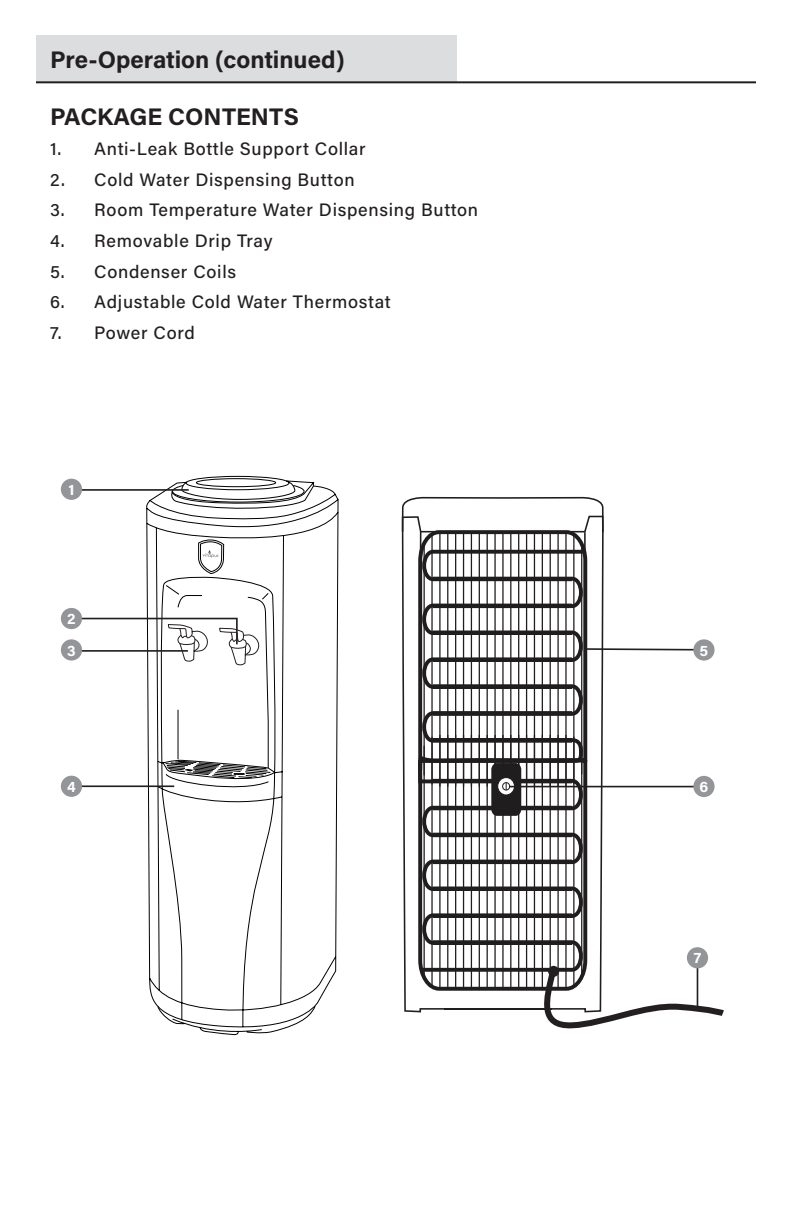
<style>
.page{position:relative;width:792px;height:1224px;background:#fff}
.page>*{position:absolute;margin:0;border:0;box-sizing:border-box;transform-origin:0 0}
.t1{font:700 24px "Acumin Pro";color:#231f20}
.t2{font:500 18px "Acumin Pro";letter-spacing:.04em;color:#231f20}
.t3{font:700 15.4px "Acumin Pro";color:#fff}
</style>
<div class="page">
<svg style="left:403px;top:776px;width:321px;height:253px"></svg>
<div style="left:36px;top:35px;width:420px;height:47px;background:#dcdddf"></div>
<hr style="left:36px;top:81px;width:720px;height:2px;background:#231f20">
<svg style="left:185px;top:476px;width:125px;height:6px"></svg>
<svg style="left:148px;top:482px;width:190px;height:524px"></svg>
<svg style="left:157px;top:788px;width:159px;height:247px"></svg>
<svg style="left:62px;top:488px;width:643px;height:300px"></svg>
<div style="left:61px;top:639px;width:21px;height:22px;background:#939598;border-radius:50%"></div>
<div style="left:61px;top:479px;width:21px;height:21px;background:#939598;border-radius:50%"></div>
<div style="left:61px;top:776px;width:21px;height:21px;background:#939598;border-radius:50%"></div>
<div style="left:693px;top:776px;width:22px;height:21px;background:#939598;border-radius:50%"></div>
<div style="left:693px;top:639px;width:22px;height:22px;background:#939598;border-radius:50%"></div>
<svg style="left:69px;top:535px;width:200px;height:240px"></svg>
<div style="left:61px;top:608px;width:21px;height:21px;background:#939598;border-radius:50%"></div>
<hr style="left:697px;top:958px;width:1px;height:53px;background:#231f20">
<div style="left:687px;top:947px;width:21px;height:21px;background:#939598;border-radius:50%"></div>
<p class="t1" style="left:50px;top:42px;width:296px">Pre-Operation (continued)</p>
<p class="t1" style="left:50px;top:99px;width:250px">PACKAGE CONTENTS</p>
<p class="t2" style="left:50px;top:136px;width:317px">1. Anti-Leak Bottle Support Collar</p>
<p class="t2" style="left:50px;top:167px;width:306px">2. Cold Water Dispensing Button</p>
<p class="t2" style="left:50px;top:198px;width:429px">3. Room Temperature Water Dispensing Button</p>
<p class="t2" style="left:50px;top:228px;width:224px">4. Removable Drip Tray</p>
<p class="t2" style="left:50px;top:259px;width:187px">5. Condenser Coils</p>
<p class="t2" style="left:50px;top:289px;width:342px">6. Adjustable Cold Water Thermostat</p>
<p class="t2" style="left:50px;top:320px;width:146px">7. Power Cord</p>
<p class="t3" style="left:68px;top:479px;width:8px">1</p>
<p class="t3" style="left:67px;top:608px;width:10px">2</p>
<p class="t3" style="left:67px;top:639px;width:10px">3</p>
<p class="t3" style="left:700px;top:639px;width:10px">5</p>
<p class="t3" style="left:67px;top:776px;width:10px">4</p>
<p class="t3" style="left:700px;top:776px;width:10px">6</p>
<p class="t3" style="left:694px;top:947px;width:9px">7</p>
</div>
